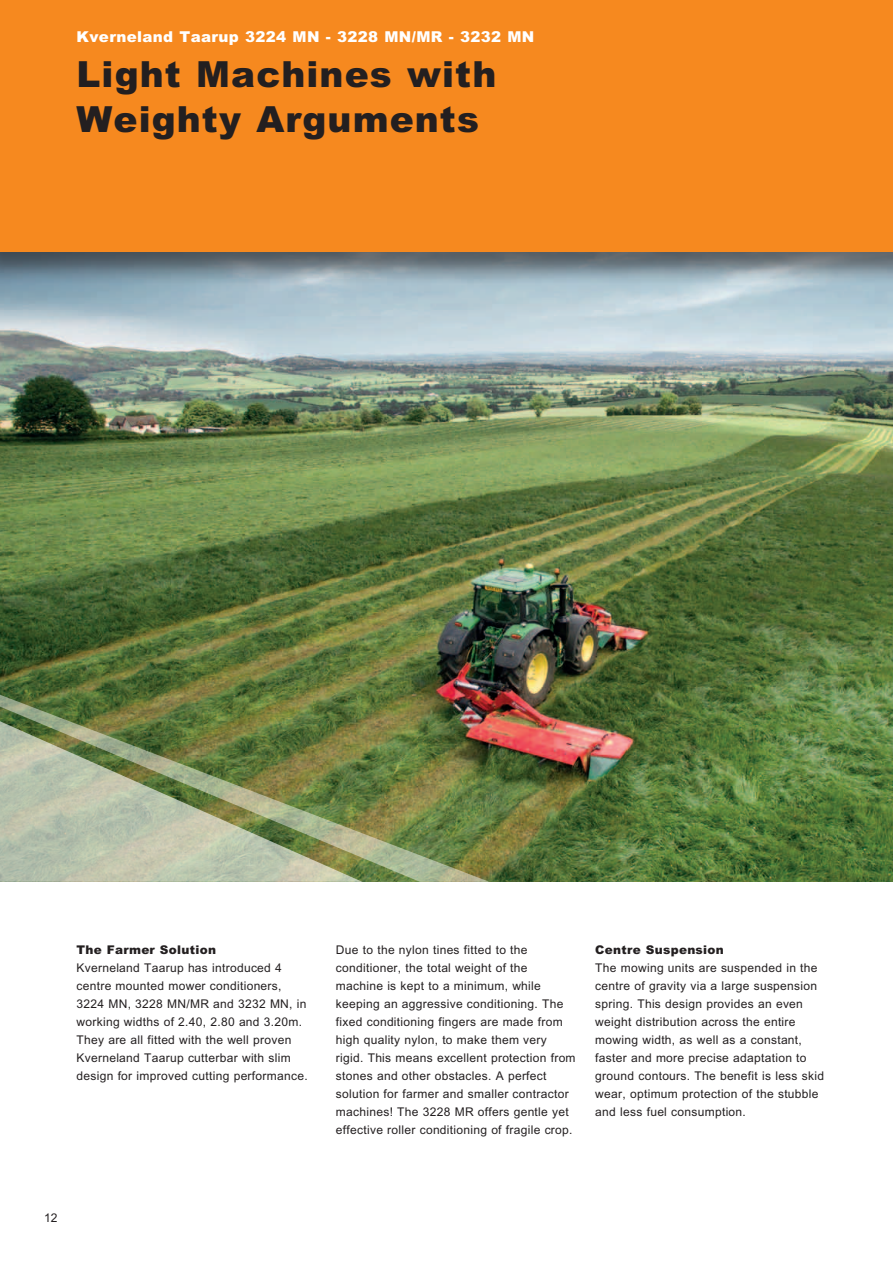
<style>
.page{position:relative;width:893px;height:1263px;background:#fff}
.page>*{position:absolute;margin:0;border:0;box-sizing:border-box;transform-origin:0 0}
.t1{font:900 36px/45px "Arial";letter-spacing:.03em;color:#231f20}
.t2{font:900 15px "Arial";letter-spacing:.025em;color:#fff}
.t3{font:12px/18px "Arial";letter-spacing:.025em;color:#231f20}
.t4{font:900 12px "Arial";letter-spacing:.025em;color:#231f20}
</style>
<div class="page">
<img style="left:0;top:286px;width:893px;height:596px">
<img style="left:0;top:690px;width:489px;height:192px">
<svg style="left:0;top:716px;width:362px;height:166px"></svg>
<div style="left:0;top:0;width:893px;height:286px;background:#231f20;opacity:.6"></div>
<div style="left:0;top:0;width:893px;height:252px;background:#f6891f"></div>
<p class="t2" style="left:77px;top:27px;width:459px">Kverneland Taarup 3224 MN - 3228 MN/MR - 3232 MN</p>
<h1 class="t1" style="left:77px;top:51px;width:421px">Light Machines with<br>Weighty Arguments</h1>
<p class="t4" style="left:77px;top:942px;width:141px">The Farmer Solution</p>
<p class="t3" style="left:77px;top:959px;width:233px">Kverneland Taarup has introduced 4 centre mounted mower conditioners, 3224 MN, 3228 MN/MR and 3232 MN, in working widths of 2.40, 2.80 and 3.20m.<br>They are all fitted with the well proven Kverneland Taarup cutterbar with slim design for improved cutting performance.</p>
<p class="t3" style="left:336px;top:941px;width:241px">Due to the nylon tines fitted to the conditioner, the total weight of the machine is kept to a minimum, while keeping an aggressive conditioning. The fixed conditioning fingers are made from high quality nylon, to make them very rigid. This means excellent protection from stones and other obstacles. A perfect solution for farmer and smaller contractor machines! The 3228 MR offers gentle yet effective roller conditioning of fragile crop.</p>
<p class="t4" style="left:595px;top:942px;width:130px">Centre Suspension</p>
<p class="t3" style="left:595px;top:959px;width:230px">The mowing units are suspended in the centre of gravity via a large suspension spring. This design provides an even weight distribution across the entire mowing width, as well as a constant, faster and more precise adaptation to ground contours. The benefit is less skid wear, optimum protection of the stubble and less fuel consumption.</p>
<p class="t3" style="left:44px;top:1209px;width:15px">12</p>
</div>
